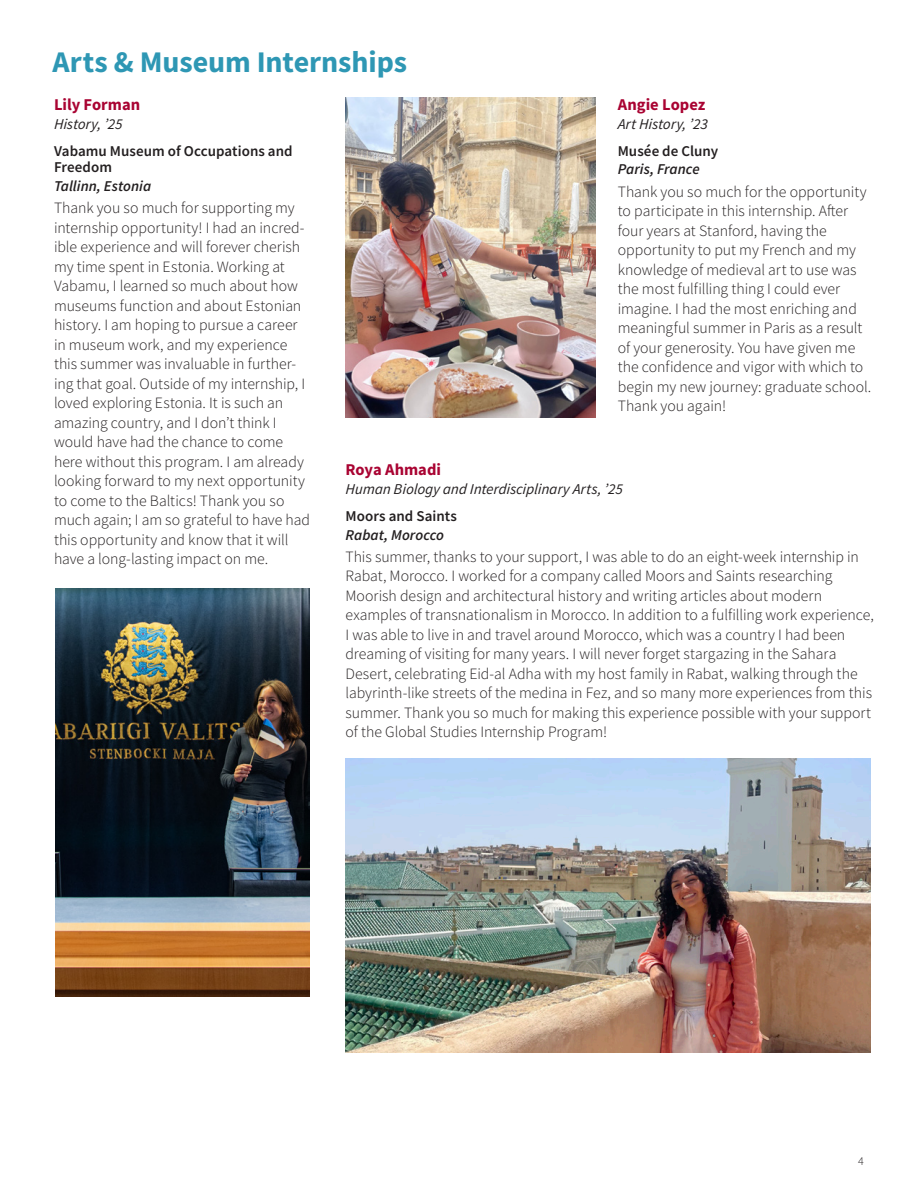
<style>
.page{position:relative;width:918px;height:1188px;background:#fff}
.page>*{position:absolute;margin:0;border:0;box-sizing:border-box;transform-origin:0 0}
.page_header{font:700 30px "Source Sans Pro";letter-spacing:-.005em;color:#2e97b4}
.Bio_names{font:700 16.5px "Source Sans Pro";color:#a90332}
.Body_text{font:300 15.75px/19.5px "Source Sans Pro";color:#231f20}
.Bio_title{font:italic 15px "Source Sans Pro";color:#231f20}
.Internship_place{font:600 15px/16.5px "Source Sans Pro";letter-spacing:.005em;color:#231f20}
.internship_location{font:italic 600 15px "Source Sans Pro";color:#231f20}
.t1{font:300 12px "Source Sans Pro";color:#231f20}
</style>
<div class="page">
<img style="left:56px;top:588px;width:254px;height:408px">
<img style="left:346px;top:97px;width:250px;height:321px">
<img style="left:346px;top:759px;width:525px;height:293px">
<p class="page_header" style="left:52px;top:42px;width:356px">Arts &amp; Museum Internships</p>
<p class="Bio_names" style="left:54px;top:93px;width:88px">Lily Forman</p>
<p class="Bio_title" style="left:54px;top:114px;width:71px">History, ’25</p>
<p class="Internship_place" style="left:54px;top:142px;width:240px">Vabamu Museum of Occupations and<br>Freedom</p>
<p class="internship_location" style="left:54px;top:176px;width:99px">Tallinn, Estonia</p>
<p class="Body_text" style="left:54px;top:198px;width:258px">Thank you so much for supporting my internship opportunity! I had an incred&shy;ible experience and will forever cherish my time spent in Estonia. Working at Vabamu, I learned so much about how museums function and about Estonian history. I am hoping to pursue a career in museum work, and my experience this summer was invaluable in further&shy;ing that goal. Outside of my internship, I loved exploring Estonia. It is such an amazing country, and I don’t think I would have had the chance to come here without this program. I am already looking forward to my next opportunity to come to the Baltics! Thank you so much again; I am so grateful to have had this opportunity and know that it will have a long-lasting impact on me.</p>
<p class="Bio_names" style="left:618px;top:93px;width:89px">Angie Lopez</p>
<p class="Bio_title" style="left:618px;top:114px;width:91px">Art History, ’23</p>
<p class="Internship_place" style="left:618px;top:142px;width:102px">Musée de Cluny</p>
<p class="internship_location" style="left:618px;top:160px;width:83px">Paris, France</p>
<p class="Body_text" style="left:618px;top:182px;width:255px">Thank you so much for the opportunity to participate in this internship. After four years at Stanford, having the opportunity to put my French and my knowledge of medieval art to use was the most fulfilling thing I could ever imagine. I had the most enriching and meaningful summer in Paris as a result of your generosity. You have given me the confidence and vigor with which to begin my new journey: graduate school.<br>Thank you again!</p>
<p class="Bio_names" style="left:346px;top:459px;width:97px">Roya Ahmadi</p>
<p class="Bio_title" style="left:346px;top:480px;width:280px">Human Biology and Interdisciplinary Arts, ’25</p>
<p class="Internship_place" style="left:346px;top:508px;width:113px">Moors and Saints</p>
<p class="internship_location" style="left:346px;top:525px;width:100px">Rabat, Morocco</p>
<p class="Body_text" style="left:346px;top:547px;width:530px">This summer, thanks to your support, I was able to do an eight-week internship in Rabat, Morocco. I worked for a company called Moors and Saints researching Moorish design and architectural history and writing articles about modern examples of transnationalism in Morocco. In addition to a fulfilling work experience, I was able to live in and travel around Morocco, which was a country I had been dreaming of visiting for many years. I will never forget stargazing in the Sahara Desert, celebrating Eid-al Adha with my host family in Rabat, walking through the labyrinth-like streets of the medina in Fez, and so many more experiences from this summer. Thank you so much for making this experience possible with your support of the Global Studies Internship Program!</p>
<p class="t1" style="left:858px;top:1153px;width:7px">4</p>
</div>
